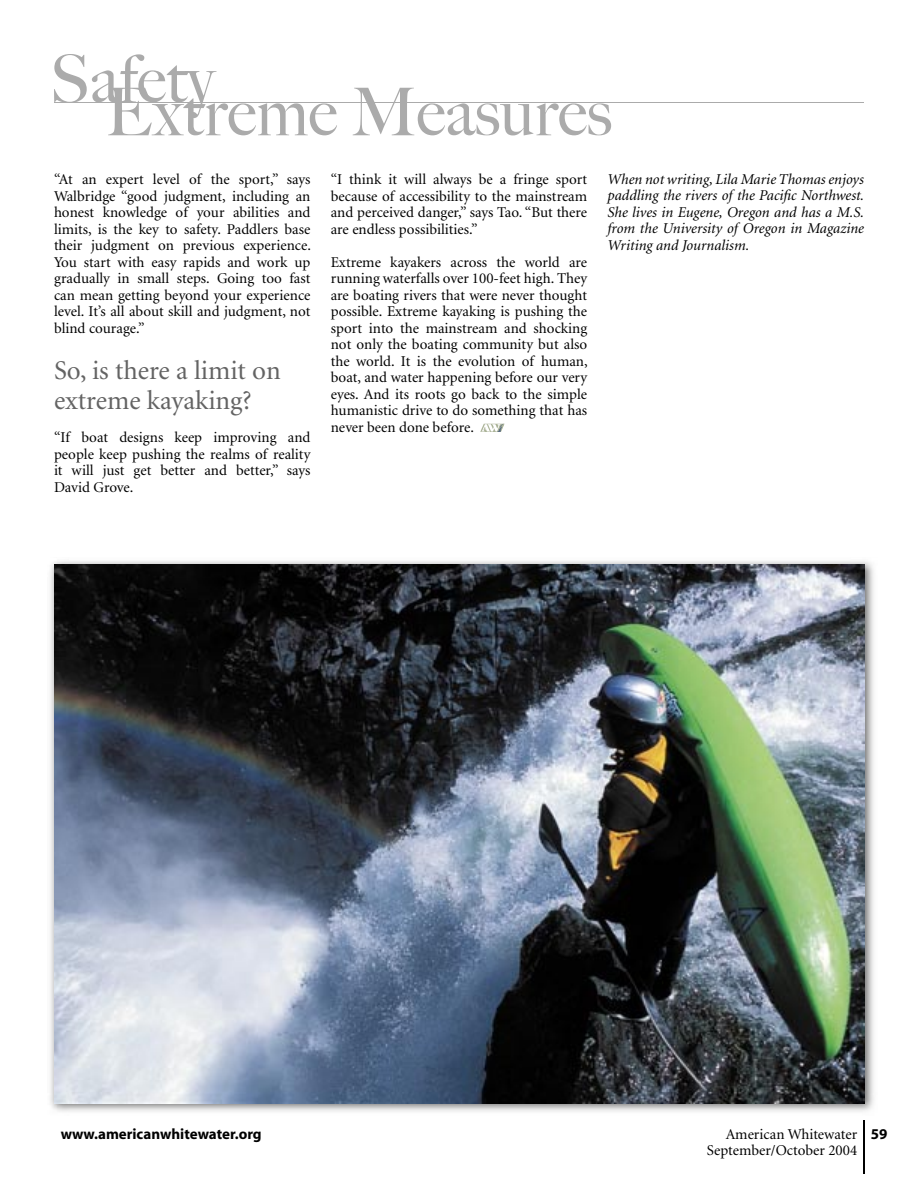
<style>
.page{position:relative;width:918px;height:1188px;background:#fff}
.page>*{position:absolute;margin:0;border:0;box-sizing:border-box;transform-origin:0 0}
.t1{font:27px/30px "Minion";color:#636363}
.t2{font:15px/16.5px "Minion";color:#000;text-align:justify}
.t3{font:italic 15px/16.5px "Minion";color:#000;text-align:justify}
.t4{font:700 15px "Myriad";color:#000}
</style>
<div class="page">
<hr style="left:863px;top:1120px;width:2px;height:54px;background:#000">
<hr style="left:54px;top:102px;width:810px;height:1px;background:#ababab">
<img style="left:50px;top:560px;width:824px;height:552px">
<img style="left:54px;top:565px;width:811px;height:539px">
<svg style="left:54px;top:54px;width:557px;height:81px"></svg>
<svg style="left:480px;top:423px;width:25px;height:9px"></svg>
<p class="t2" style="left:54px;top:172px;width:258px">“At an expert level of the sport,” says Walbridge “good judgment, including an honest knowledge of your abilities and limits, is the key to safety. Paddlers base their judgment on previous experience.<br>You start with easy rapids and work up gradually in small steps. Going too fast can mean getting beyond your experience level. It’s all about skill and judgment, not blind courage.”</p>
<h1 class="t1" style="left:54px;top:357px;width:228px">So, is there a limit on extreme kayaking?</h1>
<p class="t2" style="left:54px;top:430px;width:258px">“If boat designs keep improving and people keep pushing the realms of reality it will just get better and better,” says David Grove.</p>
<p class="t2" style="left:331px;top:172px;width:258px">“I think it will always be a fringe sport because of accessibility to the mainstream and perceived danger,” says Tao. “But there are endless possibilities.”</p>
<p class="t2" style="left:331px;top:254px;width:258px">Extreme kayakers across the world are running waterfalls over 100-feet high. They are boating rivers that were never thought possible. Extreme kayaking is pushing the sport into the mainstream and shocking not only the boating community but also the world. It is the evolution of human, boat, and water happening before our very eyes. And its roots go back to the simple humanistic drive to do something that has never been done before.</p>
<p class="t3" style="left:608px;top:171px;width:258px">When not writing, Lila Marie Thomas enjoys paddling the rivers of the Pacific Northwest.<br>She lives in Eugene, Oregon and has a M.S. from the University of Oregon in Magazine Writing and Journalism.</p>
<p class="t4" style="left:61px;top:1126px;width:202px">www.americanwhitewater.org</p>
<p class="t4" style="left:871px;top:1126px;width:18px">59</p>
<p class="t2" style="left:707px;top:1126px;width:152px;text-align:right">American Whitewater<br>September/October 2004</p>
</div>
